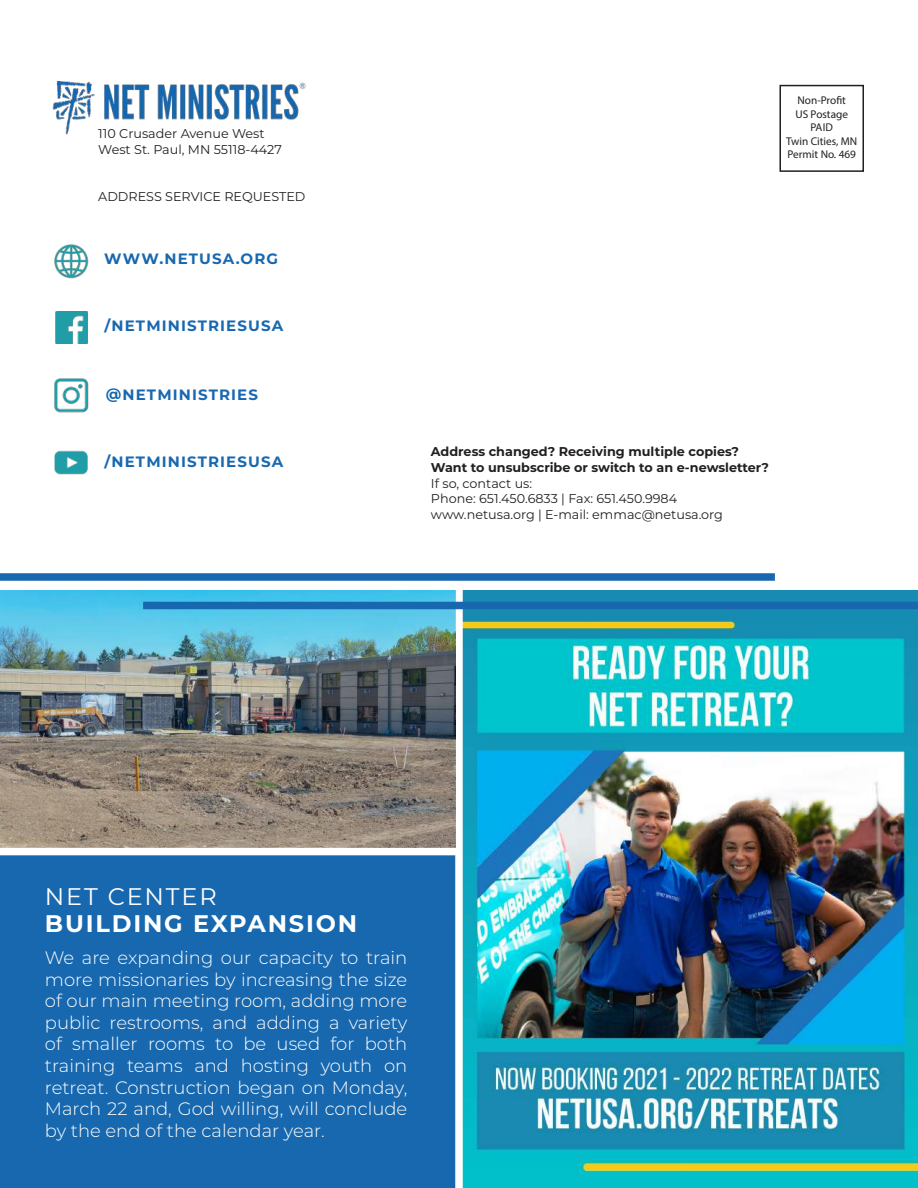
<style>
.page{position:relative;width:918px;height:1188px;background:#fff}
.page>*{position:absolute;margin:0;border:0;box-sizing:border-box;transform-origin:0 0}
.t1{font:700 24px "Montserrat";letter-spacing:.075em;color:#fff}
.t2{font:24px "Montserrat";letter-spacing:.075em;color:#fff}
.t3{font:300 18px/21.6px "Montserrat";color:#fff;text-align:justify}
.t4{font:700 15px "Montserrat";letter-spacing:.075em;color:#1868b1}
.t5{font:12.75px/15.8px "Montserrat";color:#231f20}
.t6{font:700 12.75px/15.8px "Montserrat";color:#231f20}
.t7{font:11.25px/13.5px "Myriad Pro";color:#231f20;text-align:center}
</style>
<div class="page">
<div style="left:0;top:590px;width:459px;height:598px;background:#1868af"></div>
<img style="left:54px;top:378px;width:35px;height:35px">
<img style="left:55px;top:312px;width:32px;height:31px">
<img style="left:54px;top:244px;width:35px;height:35px">
<img style="left:54px;top:450px;width:34px;height:25px">
<img style="left:52px;top:80px;width:254px;height:55px">
<div style="left:779px;top:85px;width:85px;height:87px;border:2px solid #231f20"></div>
<img style="left:463px;top:590px;width:455px;height:598px">
<div style="left:0;top:573px;width:775px;height:8px;background:#1868af"></div>
<div style="left:455px;top:585px;width:8px;height:603px;background:#fff"></div>
<img style="left:0;top:590px;width:455px;height:258px">
<div style="left:143px;top:602px;width:775px;height:7px;background:#1868af"></div>
<div style="left:0;top:848px;width:459px;height:7px;background:#fff"></div>
<p class="t5" style="left:98px;top:125px;width:185px">110 Crusader Avenue West<br>West St. Paul, MN 55118-4427</p>
<p class="t5" style="left:98px;top:188px;width:209px">ADDRESS SERVICE REQUESTED</p>
<p class="t4" style="left:104px;top:248px;width:175px">WWW.NETUSA.ORG</p>
<p class="t4" style="left:105px;top:315px;width:180px">/NETMINISTRIESUSA</p>
<p class="t4" style="left:106px;top:384px;width:154px">@NETMINISTRIES</p>
<p class="t4" style="left:105px;top:451px;width:180px">/NETMINISTRIESUSA</p>
<p class="t7" style="left:786px;top:93px;width:73px">Non-Profit<br>US Postage<br>PAID<br>Twin Cities, MN<br>Permit No. 469</p>
<p class="t6" style="left:431px;top:443px;width:340px">Address changed? Receiving multiple copies?<br>Want to unsubscribe or switch to an e-newsletter?</p>
<p class="t5" style="left:431px;top:475px;width:294px">If so, contact us:<br>Phone: 651.450.6833 | Fax: 651.450.9984 www.netusa.org | E-mail: emmac@netusa.org</p>
<h1 class="t2" style="left:45px;top:880px;width:173px">NET CENTER</h1>
<h1 class="t1" style="left:45px;top:906px;width:314px">BUILDING EXPANSION</h1>
<p class="t3" style="left:45px;top:946px;width:364px">We are expanding our capacity to train more missionaries by increasing the size of our main meeting room, adding more public restrooms, and adding a variety of smaller rooms to be used for both training teams and hosting youth on retreat. Construction began on Monday, March 22 and, God willing, will conclude by the end of the calendar year.</p>
</div>
